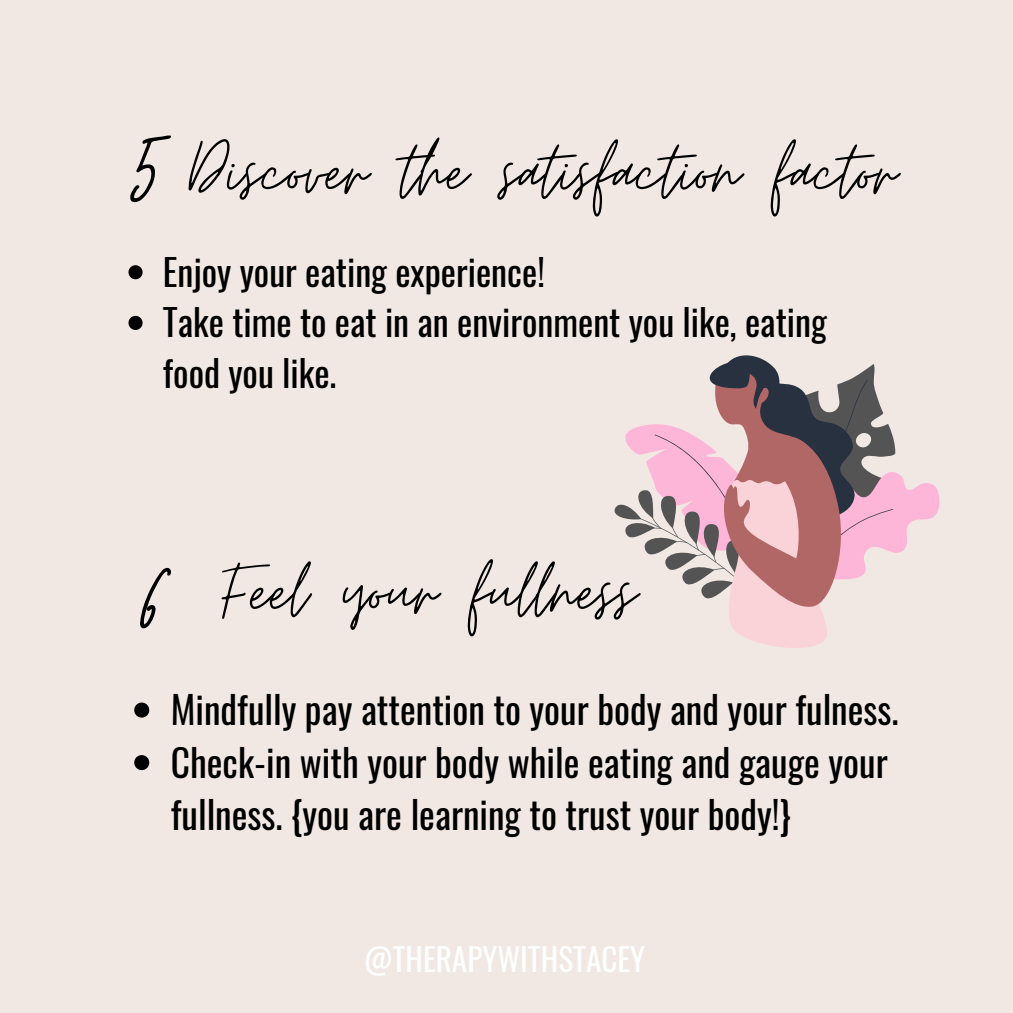
<style>
.page{position:relative;width:1013px;height:1013px;background:#fff}
.page>*{position:absolute;margin:0;border:0;box-sizing:border-box;transform-origin:0 0}
.t1{font:187.5px "Moon Time";color:#000}
.t2{font:87.5px "Moon Time";color:#000}
.t3{font:37.5px/52.5px "Oswald";color:#000}
.t4{font:36.25px/50.6px "Oswald";color:#000}
.t5{font:31.25px "Oswald";color:#fff}
</style>
<div class="page">
<div style="left:0;top:0;width:1012px;height:1012px;background:#f1e8e3"></div>
<svg style="left:614px;top:355px;width:326px;height:293px"></svg>
<svg style="left:128px;top:265px;width:14px;height:14px"></svg>
<svg style="left:128px;top:316px;width:14px;height:14px"></svg>
<svg style="left:134px;top:702px;width:15px;height:15px"></svg>
<svg style="left:134px;top:755px;width:15px;height:15px"></svg>
<p class="t1" style="left:123px;top:57px;width:57px">5</p>
<p class="t2" style="left:189px;top:118px;width:709px">Discover the satisfaction factor</p>
<p class="t4" style="left:163px;top:245px;width:383px">Enjoy your eating experience!</p>
<p class="t4" style="left:163px;top:296px;width:665px">Take time to eat in an environment you like, eating food you like.</p>
<h1 class="t1" style="left:133px;top:486px;width:47px">6</h1>
<p class="t2" style="left:222px;top:538px;width:416px">Feel your fullness</p>
<h1 class="t3" style="left:171px;top:682px;width:729px">Mindfully pay attention to your body and your fulness.</h1>
<p class="t3" style="left:171px;top:734px;width:718px">Check-in with your body while eating and gauge your fullness. {you are learning to trust your body!}</p>
<h2 class="t5" style="left:364px;top:935px;width:282px">@THERAPYWITHSTACEY</h2>
</div>
